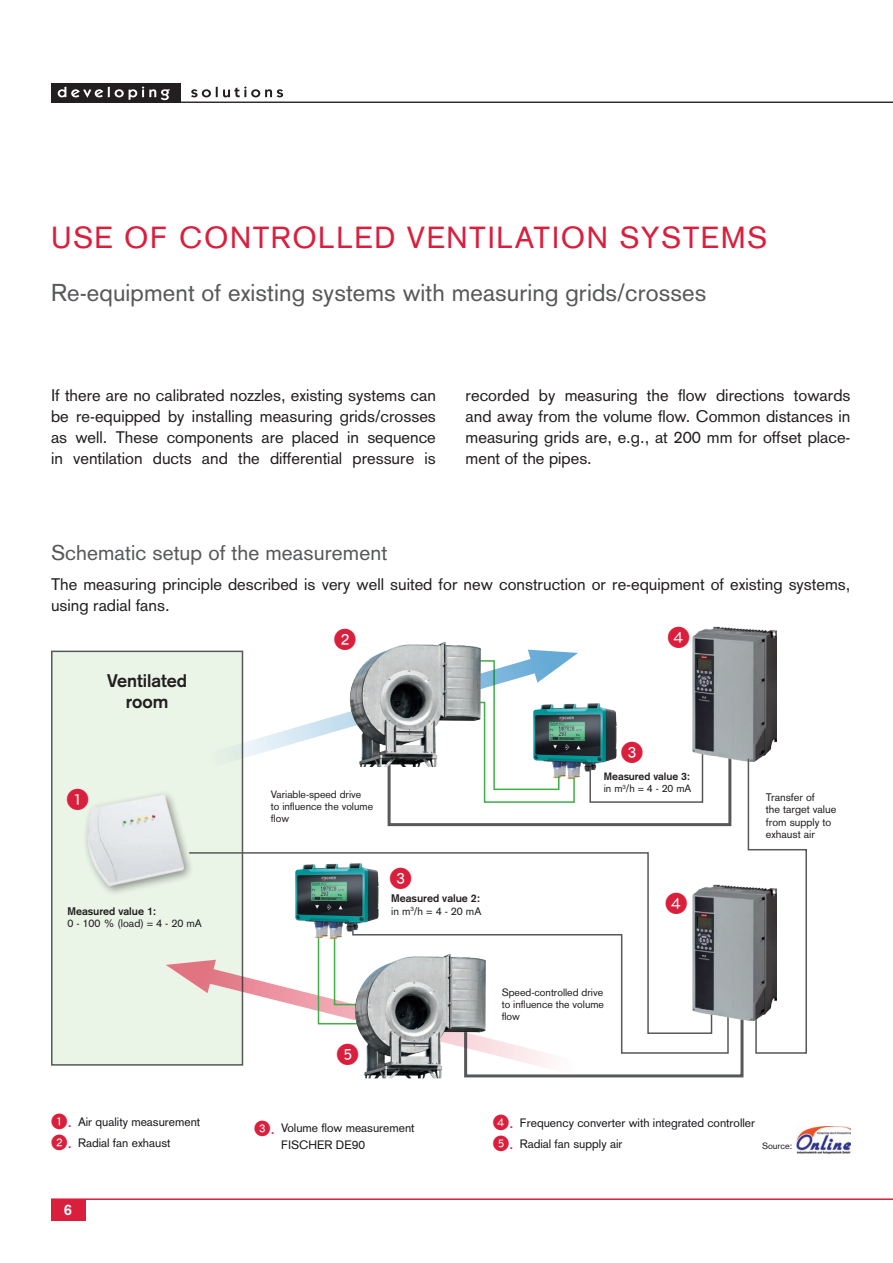
<style>
.page{position:relative;width:893px;height:1263px;background:#fff}
.page>*{position:absolute;margin:0;border:0;box-sizing:border-box;transform-origin:0 0}
.t1{font:30px "Akzidenz Grotesk";letter-spacing:.05em;color:#da1f3d}
.t2{font:24px "Akzidenz Grotesk";letter-spacing:.005em;color:#57585a}
.t3{font:22.5px "Numerics P04";color:#da1f3d}
.t4{font:21px "Akzidenz Grotesk";letter-spacing:.005em;color:#57585a}
.t5{font:700 18px/21.6px "Akzidenz Grotesk";color:#231f20;text-align:center}
.t6{font:16.5px/21px "Akzidenz Grotesk";color:#231f20;text-align:justify}
.t7{font:700 15px "Akzidenz Grotesk";color:#fff}
.t8{font:12px/16.5px "Akzidenz Grotesk";color:#19191d}
.t9{font:10.8px/12.3px "Akzidenz Grotesk";color:#231f20}
.t10{font:700 10.8px/12.3px "Akzidenz Grotesk";color:#231f20}
.t11{font:10.5px/12px "Akzidenz Grotesk";color:#231f20}
.t12{font:700 10.5px/12px "Akzidenz Grotesk";color:#231f20}
.t13{font:9px "Akzidenz Grotesk";color:#231f20}
.s1{font-family:"Numerics P04";font-size:16.5px;color:#da1f3d}
.s2{font-weight:400}
</style>
<div class="page">
<hr style="left:51px;top:1198px;width:842px;height:2px;background:#da1f3d">
<div style="left:51px;top:1199px;width:34px;height:21px;background:#da1f3d"></div>
<hr style="left:51px;top:102px;width:842px;height:1px;background:#231f20">
<div style="left:51px;top:83px;width:129px;height:20px;background:#231f20"></div>
<svg style="left:58px;top:86px;width:112px;height:14px"></svg>
<svg style="left:191px;top:86px;width:92px;height:11px"></svg>
<div style="left:51px;top:651px;width:192px;height:415px;background:#eaf4e7;border:2px solid #57585a"></div>
<img style="left:86px;top:793px;width:80px;height:100px">
<img style="left:692px;top:626px;width:84px;height:22px">
<img style="left:393px;top:642px;width:87px;height:6px">
<svg style="left:166px;top:648px;width:641px;height:430px"></svg>
<img style="left:290px;top:860px;width:99px;height:84px">
<img style="left:351px;top:951px;width:140px;height:128px">
<img style="left:692px;top:885px;width:84px;height:135px">
<img style="left:797px;top:1126px;width:53px;height:28px">
<h1 class="t1" style="left:51px;top:220px;width:718px">USE OF CONTROLLED VENTILATION SYSTEMS</h1>
<h2 class="t2" style="left:51px;top:279px;width:657px">Re-equipment of existing systems with measuring grids/crosses</h2>
<p class="t6" style="left:51px;top:385px;width:386px">If there are no calibrated nozzles, existing systems can be re-equipped by installing measuring grids/crosses as well. These components are placed in sequence in ventilation ducts and the differential pressure is</p>
<p class="t6" style="left:466px;top:385px;width:386px">recorded by measuring the flow directions towards and away from the volume flow. Common distances in measuring grids are, e.g., at 200 mm for offset place&shy;ment of the pipes.</p>
<p class="t4" style="left:51px;top:540px;width:338px">Schematic setup of the measurement</p>
<p class="t6" style="left:51px;top:574px;width:801px">The measuring principle described is very well suited for new construction or re-equipment of existing systems, using radial fans.</p>
<p class="t5" style="left:107px;top:669px;width:82px">Ventilated room</p>
<h3 class="t3" style="left:66px;top:788px;width:24px">1</h3>
<p class="t10" style="left:67px;top:905px;width:90px">Measured value 1:</p>
<p class="t9" style="left:67px;top:917px;width:136px">0 - 100 % (load) = 4 - 20 mA</p>
<p class="t8" style="left:51px;top:1113px;width:151px"><span class="s1">1.</span> Air quality measurement</p>
<p class="t8" style="left:51px;top:1134px;width:121px"><span class="s1">2.</span> Radial fan exhaust</p>
<p class="t7" style="left:64px;top:1201px;width:10px">6</p>
<h3 class="t3" style="left:334px;top:628px;width:24px">2</h3>
<h3 class="t3" style="left:668px;top:626px;width:24px">4</h3>
<p class="t11" style="left:271px;top:788px;width:104px">Variable-speed drive<br>to influence the volume flow</p>
<h3 class="t3" style="left:389px;top:867px;width:24px">3</h3>
<p class="t10" style="left:391px;top:892px;width:92px">Measured value 2: <span class="s2">in m</span><sup>3</sup><span class="s2">/h = 4 - 20 mA</span></p>
<h3 class="t3" style="left:621px;top:741px;width:24px">3</h3>
<p class="t12" style="left:604px;top:771px;width:89px">Measured value 3: <span class="s2">in m</span><sup>3</sup><span class="s2">/h = 4 - 20 mA</span></p>
<h3 class="t3" style="left:665px;top:893px;width:24px">4</h3>
<p class="t9" style="left:766px;top:791px;width:72px">Transfer of<br>the target value from supply to exhaust air</p>
<h3 class="t3" style="left:336px;top:1044px;width:24px">5</h3>
<p class="t8" style="left:281px;top:1120px;width:135px;text-indent:-27px"><span class="s1">3.</span> Volume flow measurement<br>FISCHER DE90</p>
<p class="t11" style="left:502px;top:987px;width:104px;text-align:justify">Speed-controlled drive to influence the volume flow</p>
<p class="t8" style="left:493px;top:1114px;width:264px"><span class="s1">4.</span> Frequency converter with integrated controller</p>
<p class="t8" style="left:493px;top:1135px;width:131px"><span class="s1">5.</span> Radial fan supply air</p>
<p class="t13" style="left:762px;top:1141px;width:32px">Source:</p>
</div>
